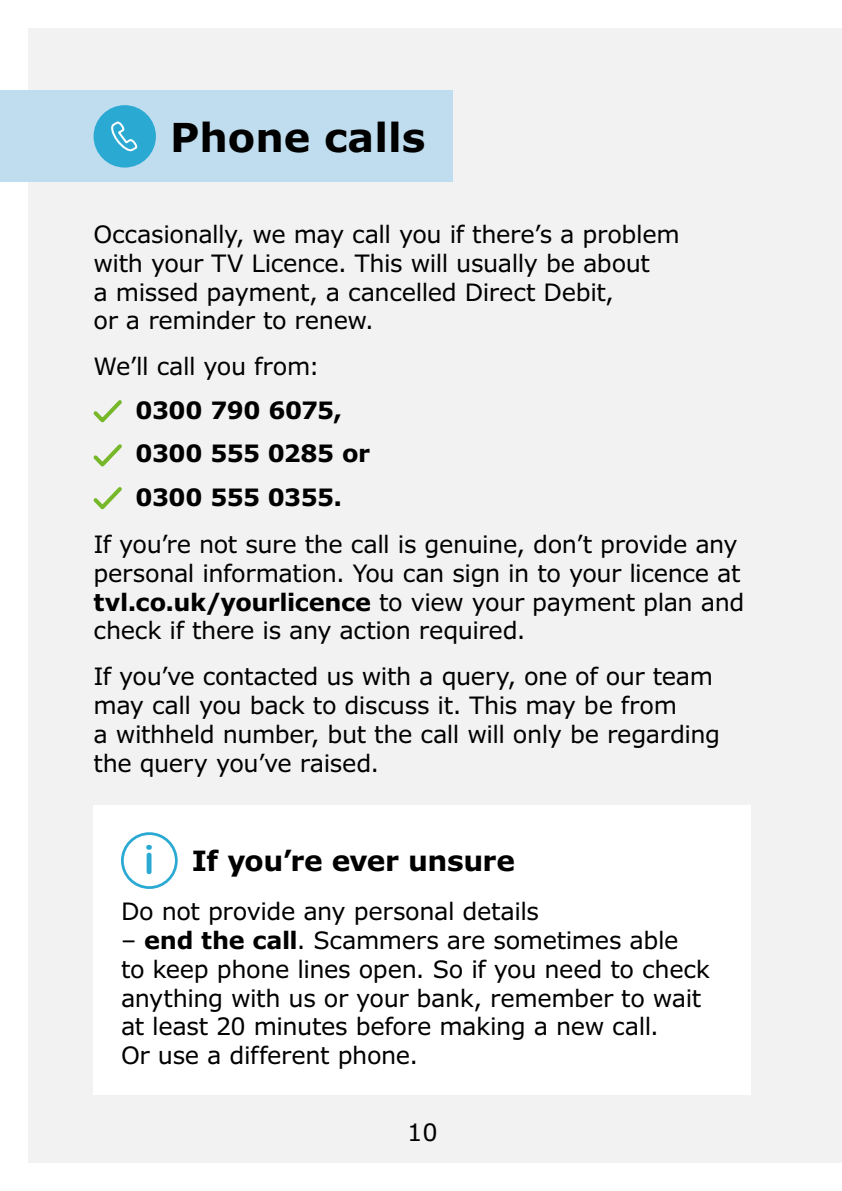
<style>
.page{position:relative;width:842px;height:1191px;background:#fff}
.page>*{position:absolute;margin:0;border:0;box-sizing:border-box;transform-origin:0 0}
.t1{font:700 40px "Verdana";color:#000}
.t2{font:700 28px "Verdana";letter-spacing:-.02em;color:#000}
.t3{font:24px/28.8px "Verdana";letter-spacing:-.015em;color:#000}
.t4{font:700 24px/43.4px "Verdana";letter-spacing:-.025em;color:#000}
.s1{font-weight:700}
.s2{font-family:"Gotham Rounded";font-weight:500;font-size:40px;color:#2aa9d3}
</style>
<div class="page">
<div style="left:28px;top:28px;width:814px;height:1134px;background:#f2f2f2"></div>
<div style="left:0;top:91px;width:453px;height:91px;background:#c0ddef"></div>
<div style="left:94px;top:805px;width:657px;height:289px;background:#fff"></div>
<div style="left:121px;top:832px;width:57px;height:57px;border:3px solid #2aa9d3;border-radius:50%"></div>
<div style="left:94px;top:106px;width:61px;height:61px;background:#2aa9d3;border-radius:50%"></div>
<div style="left:94px;top:105px;width:62px;height:63px;border:2px solid #2aa9d3;border-radius:50%"></div>
<svg style="left:111px;top:121px;width:27px;height:31px"></svg>
<svg style="left:93px;top:400px;width:29px;height:23px"></svg>
<svg style="left:93px;top:444px;width:29px;height:23px"></svg>
<svg style="left:93px;top:487px;width:29px;height:23px"></svg>
<h1 class="t1" style="left:170px;top:111px;width:257px">Phone calls</h1>
<p class="t3" style="left:94px;top:220px;width:588px">Occasionally, we may call you if there’s a problem with your TV Licence. This will usually be about<br>a missed payment, a cancelled Direct Debit,<br>or a reminder to renew.</p>
<p class="t3" style="left:94px;top:352px;width:228px">We’ll call you from:</p>
<p class="t4" style="left:136px;top:388px;width:236px">0300 790 6075,<br>0300 555 0285 or<br>0300 555 0355.</p>
<p class="t3" style="left:94px;top:530px;width:652px">If you’re not sure the call is genuine, don’t provide any personal information. You can sign in to your licence at <span class="s1">tvl.co.uk/yourlicence</span> to view your payment plan and check if there is any action required.</p>
<p class="t3" style="left:94px;top:662px;width:628px">If you’ve contacted us with a query, one of our team may call you back to discuss it. This may be from<br>a withheld number, but the call will only be regarding the query you’ve raised.</p>
<p class="t2" style="left:144px;top:843px;width:373px"><span class="s2">i</span> If you’re ever unsure</p>
<p class="t3" style="left:121px;top:897px;width:420px">Do not provide any personal details</p>
<p class="t3" style="left:121px;top:926px;width:591px">– <span class="s1">end the call</span>. Scammers are sometimes able<br>to keep phone lines open. So if you need to check anything with us or your bank, remember to wait at least 20 minutes before making a new call.<br>Or use a different phone.</p>
<p class="t3" style="left:407px;top:1118px;width:32px">10</p>
</div>
